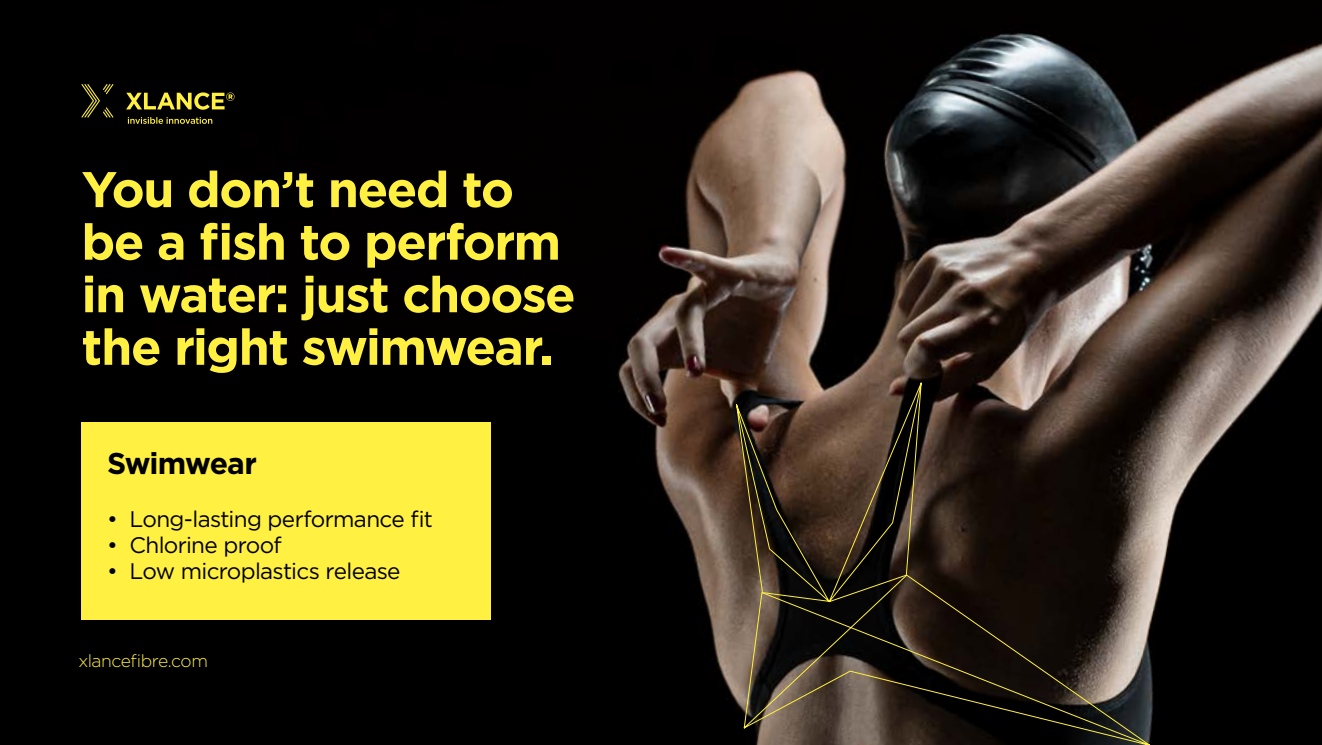
<style>
.page{position:relative;width:1322px;height:745px;background:#fff}
.page>*{position:absolute;margin:0;border:0;box-sizing:border-box;transform-origin:0 0}
.t1{font:700 50px/52.5px "Gotham";letter-spacing:-.03em;color:#fff042}
.t2{font:700 30px "Gotham";letter-spacing:-.035em;color:#000}
.t3{font:22.5px "Gotham";letter-spacing:-.03em;color:#000}
.t4{font:300 17.5px "Gotham";letter-spacing:-.03em;color:#fff042}
</style>
<div class="page">
<img style="left:14px;top:0;width:1308px;height:744px">
<div style="left:81px;top:422px;width:410px;height:196px;background:#fff042"></div>
<svg style="left:81px;top:84px;width:32px;height:34px"></svg>
<svg style="left:126px;top:92px;width:108px;height:18px;background:#69631b"></svg>
<svg style="left:128px;top:117px;width:84px;height:7px"></svg>
<svg style="left:736px;top:382px;width:186px;height:220px;background:#453425"></svg>
<svg style="left:743px;top:574px;width:407px;height:170px;background:#332b22"></svg>
<p class="t1" style="left:81px;top:163px;width:496px">You don’t need to be a fish to perform in water: just choose the right swimwear.</p>
<p class="t2" style="left:107px;top:443px;width:151px">Swimwear</p>
<p class="t3" style="left:107px;top:504px;width:327px">• Long-lasting performance fit</p>
<p class="t3" style="left:107px;top:530px;width:176px">• Chlorine proof</p>
<p class="t3" style="left:107px;top:556px;width:295px">• Low microplastics release</p>
<p class="t4" style="left:79px;top:649px;width:131px">xlancefibre.com</p>
</div>
